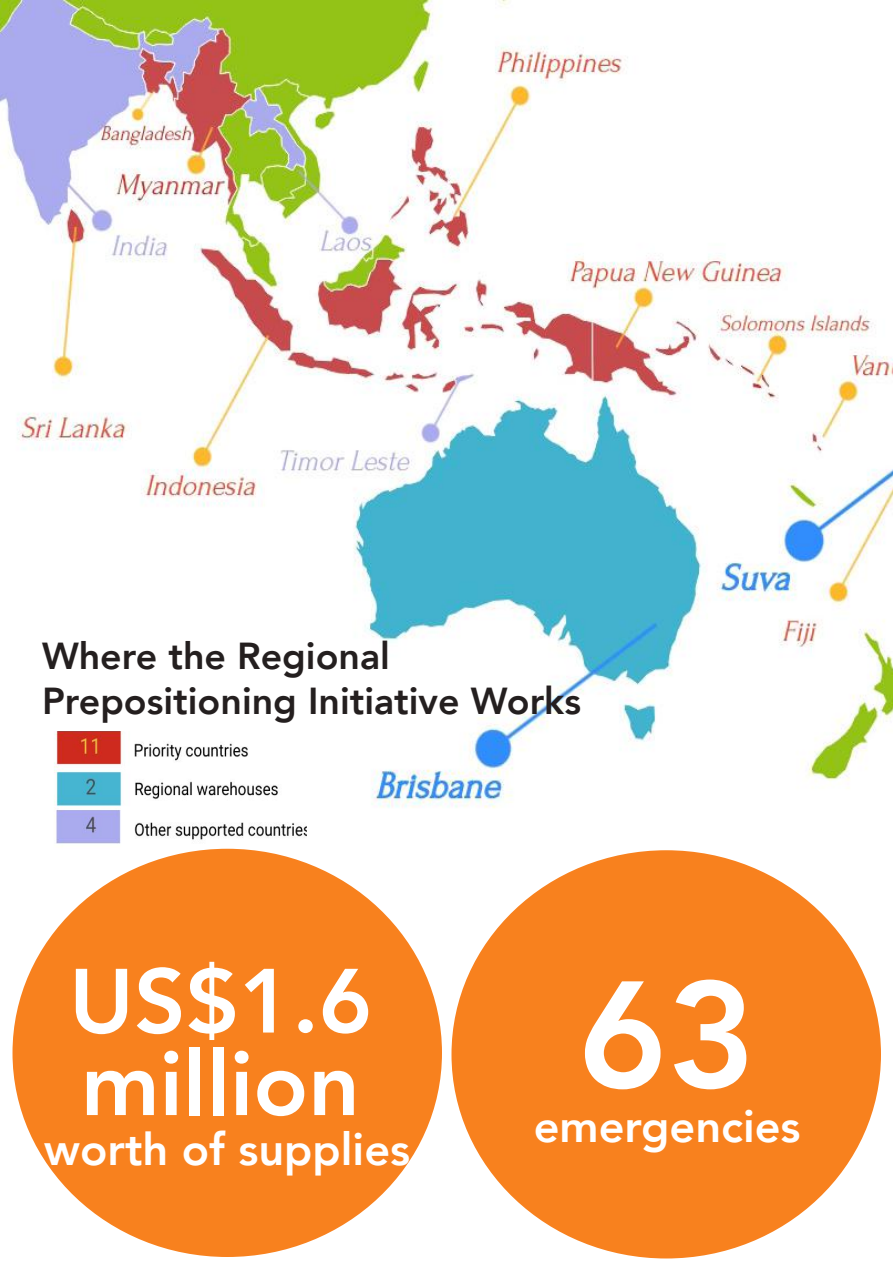
<style>
.page{position:relative;width:893px;height:1263px;background:#fff}
.page>*{position:absolute;margin:0;border:0;box-sizing:border-box;transform-origin:0 0}
.t1{font:800 150px "Avenir";color:#fff}
.t2{font:800 90px/82.5px "Avenir";color:#fff}
.t3{font:800 45px "Avenir";color:#fff}
.t4{font:800 37.5px/45px "Avenir";color:#241f1f}
</style>
<div class="page">
<img style="left:0;top:0;width:893px;height:883px">
<img style="left:36px;top:731px;width:271px;height:157px">
<div style="left:843px;top:0;width:50px;height:284px;background:#fff"></div>
<div style="left:13px;top:849px;width:429px;height:408px;background:#f8811e;border-radius:50%"></div>
<div style="left:451px;top:850px;width:430px;height:408px;background:#f8811e;border-radius:50%"></div>
<p class="t4" style="left:42px;top:633px;width:541px">Where the Regional<br>Prepositioning Initiative Works</p>
<h2 class="t2" style="left:69px;top:960px;width:305px">US$1.6 million</h2>
<p class="t3" style="left:44px;top:1114px;width:367px">worth of supplies</p>
<h1 class="t1" style="left:578px;top:919px;width:179px">63</h1>
<p class="t3" style="left:534px;top:1091px;width:268px">emergencies</p>
</div>
